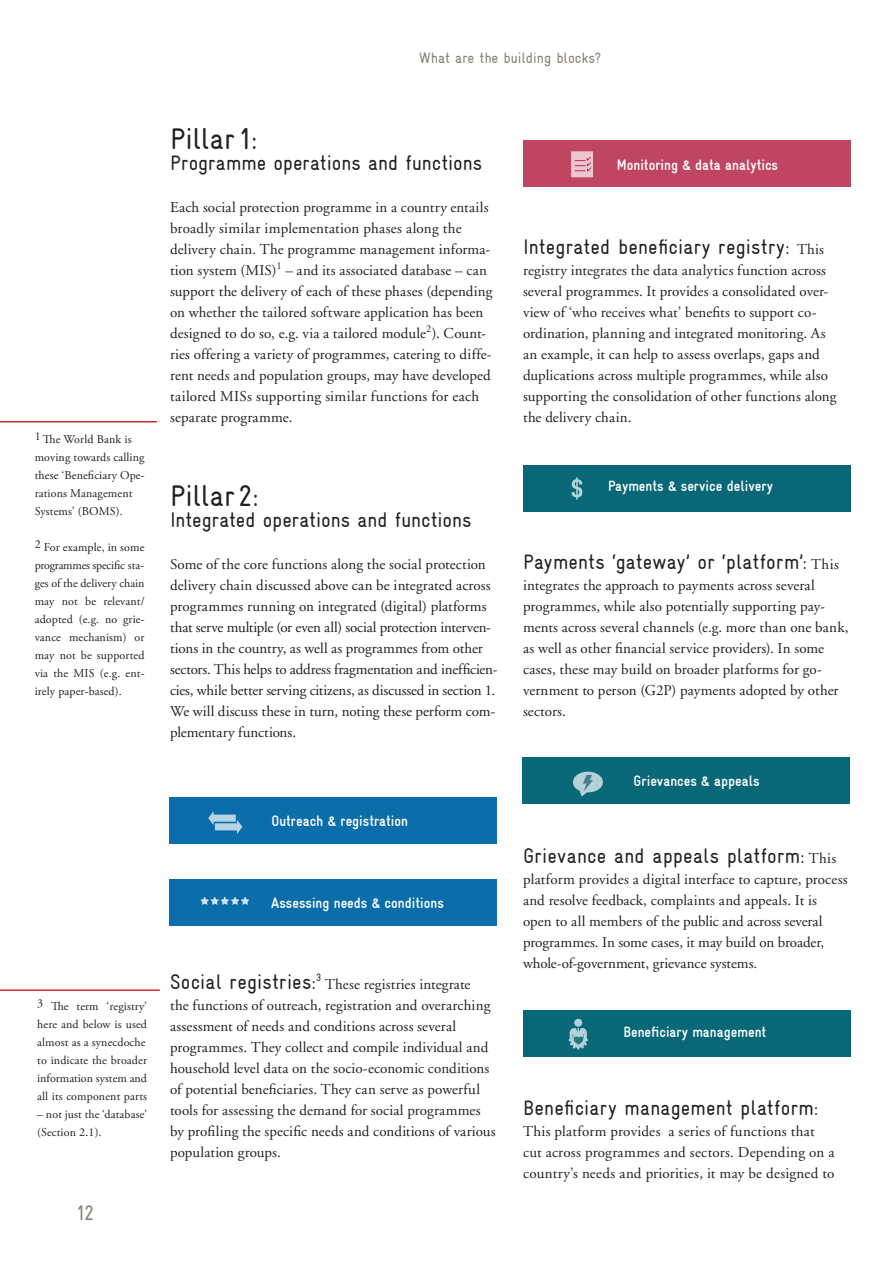
<style>
.page{position:relative;width:893px;height:1263px;background:#fff}
.page>*{position:absolute;margin:0;border:0;box-sizing:border-box;transform-origin:0 0}
.t1{font:condensed 30px "GIZ Gravur TT";letter-spacing:.005em;color:#231f20}
.t2{font:condensed 21px "GIZ Gravur TT";letter-spacing:.01em;color:#231f20}
.t3{font:condensed 21px "GIZ Gravur TT";color:#877f76}
.t4{font:15px/21px "Adobe Garamond";letter-spacing:.005em;color:#231f20}
.t5{font:700 condensed 15px "GIZ Gravur TT";color:#fff}
.t6{font:condensed 15px "GIZ Gravur TT";color:#877f76}
.t7{font:12px/18px "Adobe Garamond Pro";letter-spacing:.01em;color:#231f20;text-align:justify}
.s1{font-family:"Adobe Garamond";font-stretch:normal;font-size:15px}
</style>
<div class="page">
<div style="left:522px;top:757px;width:328px;height:47px;background:#046574"></div>
<svg style="left:573px;top:772px;width:30px;height:25px"></svg>
<div style="left:169px;top:879px;width:328px;height:47px;background:#0b6eab"></div>
<div style="left:169px;top:797px;width:328px;height:47px;background:#0b6eab"></div>
<svg style="left:200px;top:896px;width:50px;height:9px"></svg>
<svg style="left:208px;top:811px;width:34px;height:23px"></svg>
<div style="left:523px;top:1010px;width:327px;height:47px;background:#046574"></div>
<svg style="left:574px;top:1019px;width:8px;height:8px"></svg>
<svg style="left:569px;top:1028px;width:19px;height:21px"></svg>
<div style="left:523px;top:140px;width:327px;height:47px;background:#c04563"></div>
<svg style="left:571px;top:151px;width:22px;height:26px"></svg>
<svg style="left:575px;top:157px;width:16px;height:14px"></svg>
<hr style="left:0;top:421px;width:157px;height:1px;background:#d81c23">
<hr style="left:0;top:989px;width:160px;height:2px;background:#d81c23">
<div style="left:523px;top:465px;width:327px;height:46px;background:#046574"></div>
<svg style="left:572px;top:477px;width:10px;height:22px"></svg>
<p class="t6" style="left:419px;top:49px;width:183px">What are the building blocks?</p>
<p class="t7" style="left:35px;top:431px;width:111px;text-align:left">1 The World Bank is moving towards calling these ‘Beneficiary Ope&shy;rations Management<br>Systems’ (BOMS).</p>
<p class="t7" style="left:35px;top:539px;width:111px">2 For example, in some programmes specific sta&shy;ges of the delivery chain may not be relevant/ adopted (e.g. no grie&shy;vance mechanism) or may not be supported via the MIS (e.g. ent&shy;irely paper-based).</p>
<h1 class="t1" style="left:170px;top:122px;width:89px">Pillar 1:</h1>
<h2 class="t2" style="left:170px;top:151px;width:314px">Programme operations and functions</h2>
<p class="t4" style="left:170px;top:197px;width:324px">Each social protection programme in a country entails broadly similar implementation phases along the delivery chain. The programme management informa&shy;tion system (MIS)<sup>1</sup> – and its associated database – can support the delivery of each of these phases (depending on whether the tailored software application has been designed to do so, e.g. via a tailored module<sup>2</sup>). Count&shy;ries offering a variety of programmes, catering to diffe&shy;rent needs and population groups, may have developed tailored MISs supporting similar functions for each separate programme.</p>
<h1 class="t1" style="left:170px;top:479px;width:90px">Pillar 2:</h1>
<h2 class="t2" style="left:170px;top:508px;width:303px">Integrated operations and functions</h2>
<p class="t4" style="left:170px;top:554px;width:329px">Some of the core functions along the social protection delivery chain discussed above can be integrated across programmes running on integrated (digital) platforms that serve multiple (or even all) social protection interven&shy;tions in the country, as well as programmes from other sectors. This helps to address fragmentation and inefficien&shy;cies, while better serving citizens, as discussed in section 1.<br>We will discuss these in turn, noting these perform com&shy;plementary functions.</p>
<p class="t5" style="left:271px;top:812px;width:138px">Outreach &amp; registration</p>
<p class="t5" style="left:271px;top:894px;width:174px">Assessing needs &amp; conditions</p>
<p class="t7" style="left:37px;top:998px;width:111px">3 The term ‘registry’ here and below is used almost as a synecdoche to indicate the broader information system and all its component parts</p>
<p class="t7" style="left:37px;top:1106px;width:111px">– not just the ‘database’ (Section 2.1).</p>
<h2 class="t3" style="left:76px;top:1201px;width:20px">12</h2>
<h2 class="t2" style="left:170px;top:970px;width:153px">Social registries:<sup>3</sup></h2>
<p class="t4" style="left:170px;top:974px;width:327px;text-indent:155px">These registries integrate<br>the functions of outreach, registration and overarching assessment of needs and conditions across several programmes. They collect and compile individual and household level data on the socio-economic conditions of potential beneficiaries. They can serve as powerful tools for assessing the demand for social programmes by profiling the specific needs and conditions of various population groups.</p>
<p class="t5" style="left:617px;top:157px;width:163px">Monitoring &amp; data analytics</p>
<h2 class="t2" style="left:523px;top:235px;width:303px">Integrated beneficiary registry: <span class="s1">This</span></h2>
<p class="t4" style="left:523px;top:260px;width:315px">registry integrates the data analytics function across several programmes. It provides a consolidated over&shy;view of ‘who receives what’ benefits to support co&shy;ordination, planning and integrated monitoring. As an example, it can help to assess overlaps, gaps and duplications across multiple programmes, while also supporting the consolidation of other functions along the delivery chain.</p>
<p class="t5" style="left:608px;top:478px;width:166px">Payments &amp; service delivery</p>
<h2 class="t2" style="left:523px;top:550px;width:317px">Payments ‘gateway’ or ‘platform’: <span class="s1">This</span></h2>
<p class="t4" style="left:523px;top:575px;width:327px">integrates the approach to payments across several programmes, while also potentially supporting pay&shy;ments across several channels (e.g. more than one bank, as well as other financial service providers). In some cases, these may build on broader platforms for go&shy;vernment to person (G2P) payments adopted by other sectors.</p>
<p class="t5" style="left:634px;top:772px;width:128px">Grievances &amp; appeals</p>
<h2 class="t2" style="left:523px;top:844px;width:315px">Grievance and appeals platform: <span class="s1">This</span></h2>
<p class="t4" style="left:523px;top:869px;width:326px">platform provides a digital interface to capture, process and resolve feedback, complaints and appeals. It is open to all members of the public and across several programmes. In some cases, it may build on broader, whole-of-government, grievance systems.</p>
<p class="t5" style="left:623px;top:1024px;width:144px">Beneficiary management</p>
<h2 class="t2" style="left:523px;top:1096px;width:297px">Beneficiary management platform:</h2>
<p class="t4" style="left:523px;top:1121px;width:313px">This platform provides a series of functions that cut across programmes and sectors. Depending on a country’s needs and priorities, it may be designed to</p>
</div>
